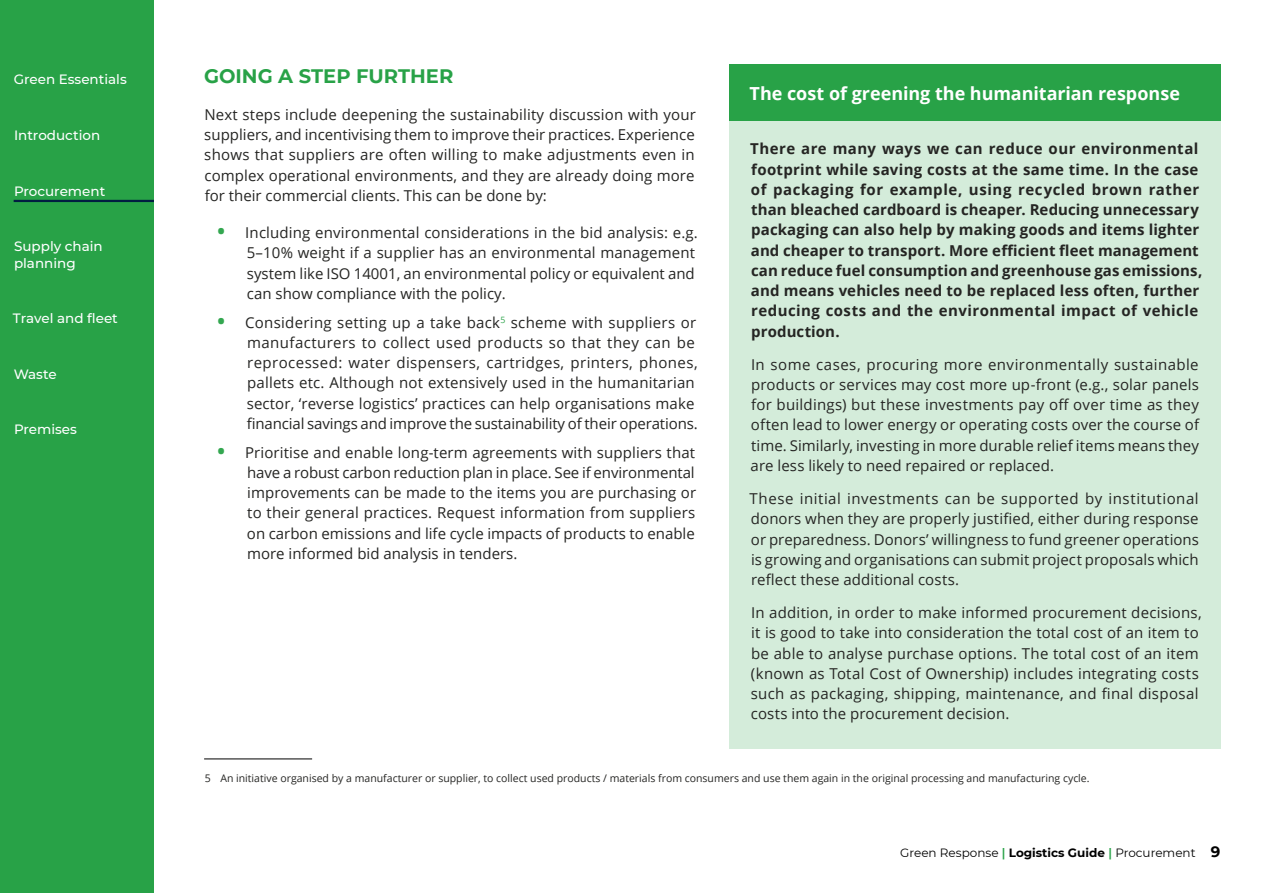
<style>
.page{position:relative;width:1263px;height:893px;background:#fff}
.page>*{position:absolute;margin:0;border:0;box-sizing:border-box;transform-origin:0 0}
.t1{font:700 19.5px "Montserrat";color:#28a247}
.t2{font:700 18px "Open Sans";letter-spacing:-.005em;color:#fff}
.t3{font:15px/20.2px "Open Sans";letter-spacing:.01em;color:#252523;text-align:justify}
.t4{font:700 15px/20.2px "Open Sans";letter-spacing:.015em;color:#252523}
.t5{font:500 13.5px/16.5px "Montserrat";color:#fff}
.t6{font:12px "Montserrat";color:#000}
.t7{font:10.5px "Open Sans";color:#252523}
.s1{font-size:27px;color:#33a750}
.s2{font-weight:600;color:#28a247}
.s3{font-weight:700}
.s4{font-weight:700;font-size:15px}
</style>
<div class="page">
<div style="left:0;top:0;width:154px;height:893px;background:#28a247"></div>
<hr style="left:14px;top:200px;width:140px;height:2px;background:#011e41">
<hr style="left:204px;top:759px;width:108px;height:1px;background:#000">
<div style="left:729px;top:64px;width:491px;height:18px;background:#28a247"></div>
<div style="left:729px;top:65px;width:491px;height:57px;background:#28a247"></div>
<div style="left:729px;top:122px;width:491px;height:244px;background:#d4ecda"></div>
<div style="left:729px;top:337px;width:491px;height:163px;background:#d4ecda"></div>
<div style="left:729px;top:471px;width:491px;height:143px;background:#d4ecda"></div>
<div style="left:729px;top:585px;width:491px;height:163px;background:#d4ecda"></div>
<p class="t5" style="left:14px;top:71px;width:115px">Green Essentials</p>
<h1 class="t1" style="left:204px;top:62px;width:251px">GOING A STEP FURTHER</h1>
<p class="t3" style="left:204px;top:104px;width:493px">Next steps include deepening the sustainability discussion with your suppliers, and incentivising them to improve their practices. Experience shows that suppliers are often willing to make adjustments even in complex operational environments, and they are already doing more for their commercial clients. This can be done by:</p>
<p class="t3" style="left:247px;top:222px;width:452px;text-align:left;text-indent:-31px"><span class="s1">•</span> Including environmental considerations in the bid analysis: e.g.<br>5–10% weight if a supplier has an environmental management system like ISO 14001, an environmental policy or equivalent and can show compliance with the policy.</p>
<p class="t3" style="left:247px;top:312px;width:453px;text-align:left;text-indent:-31px"><span class="s1">•</span> Considering setting up a take back<sup>5</sup> scheme with suppliers or manufacturers to collect used products so that they can be reprocessed: water dispensers, cartridges, printers, phones, pallets etc. Although not extensively used in the humanitarian sector, ‘reverse logistics’ practices can help organisations make financial savings and improve the sustainability of their operations.</p>
<p class="t3" style="left:247px;top:442px;width:451px;text-indent:-31px"><span class="s1">•</span> Prioritise and enable long-term agreements with suppliers that have a robust carbon reduction plan in place. See if environmental improvements can be made to the items you are purchasing or to their general practices. Request information from suppliers on carbon emissions and life cycle impacts of products to enable more informed bid analysis in tenders.</p>
<p class="t5" style="left:14px;top:126px;width:88px">Introduction</p>
<p class="t5" style="left:14px;top:182px;width:93px">Procurement</p>
<p class="t5" style="left:14px;top:238px;width:90px">Supply chain planning</p>
<p class="t5" style="left:13px;top:310px;width:106px">Travel and fleet</p>
<p class="t5" style="left:14px;top:365px;width:44px">Waste</p>
<p class="t5" style="left:14px;top:421px;width:64px">Premises</p>
<p class="t2" style="left:750px;top:81px;width:432px">The cost of greening the humanitarian response</p>
<p class="t4" style="left:750px;top:139px;width:454px">There are many ways we can reduce our environmental footprint while saving costs at the same time. In the case of packaging for example, using recycled brown rather than bleached cardboard is cheaper. Reducing unnecessary packaging can also help by making goods and items lighter and cheaper to transport. More efficient fleet management can reduce fuel consumption and greenhouse gas emissions, and means vehicles need to be replaced less often, further reducing costs and the environmental impact of vehicle production.</p>
<p class="t3" style="left:751px;top:354px;width:450px">In some cases, procuring more environmentally sustainable products or services may cost more up-front (e.g., solar panels for buildings) but these investments pay off over time as they often lead to lower energy or operating costs over the course of time. Similarly, investing in more durable relief items means they are less likely to need repaired or replaced.</p>
<p class="t3" style="left:750px;top:488px;width:451px">These initial investments can be supported by institutional donors when they are properly justified, either during response or preparedness. Donors’ willingness to fund greener operations is growing and organisations can submit project proposals which reflect these additional costs.</p>
<p class="t3" style="left:751px;top:602px;width:453px;text-align:left">In addition, in order to make informed procurement decisions, it is good to take into consideration the total cost of an item to be able to analyse purchase options. The total cost of an item (known as Total Cost of Ownership) includes integrating costs such as packaging, shipping, maintenance, and final disposal costs into the procurement decision.</p>
<p class="t7" style="left:205px;top:771px;width:886px">5 An initiative organised by a manufacturer or supplier, to collect used products / materials from consumers and use them again in the original processing and manufacturing cycle.</p>
<p class="t6" style="left:900px;top:844px;width:322px">Green Response <span class="s2">|</span> <span class="s3">Logistics Guide</span> <span class="s2">|</span> Procurement <span class="s4">9</span></p>
</div>
